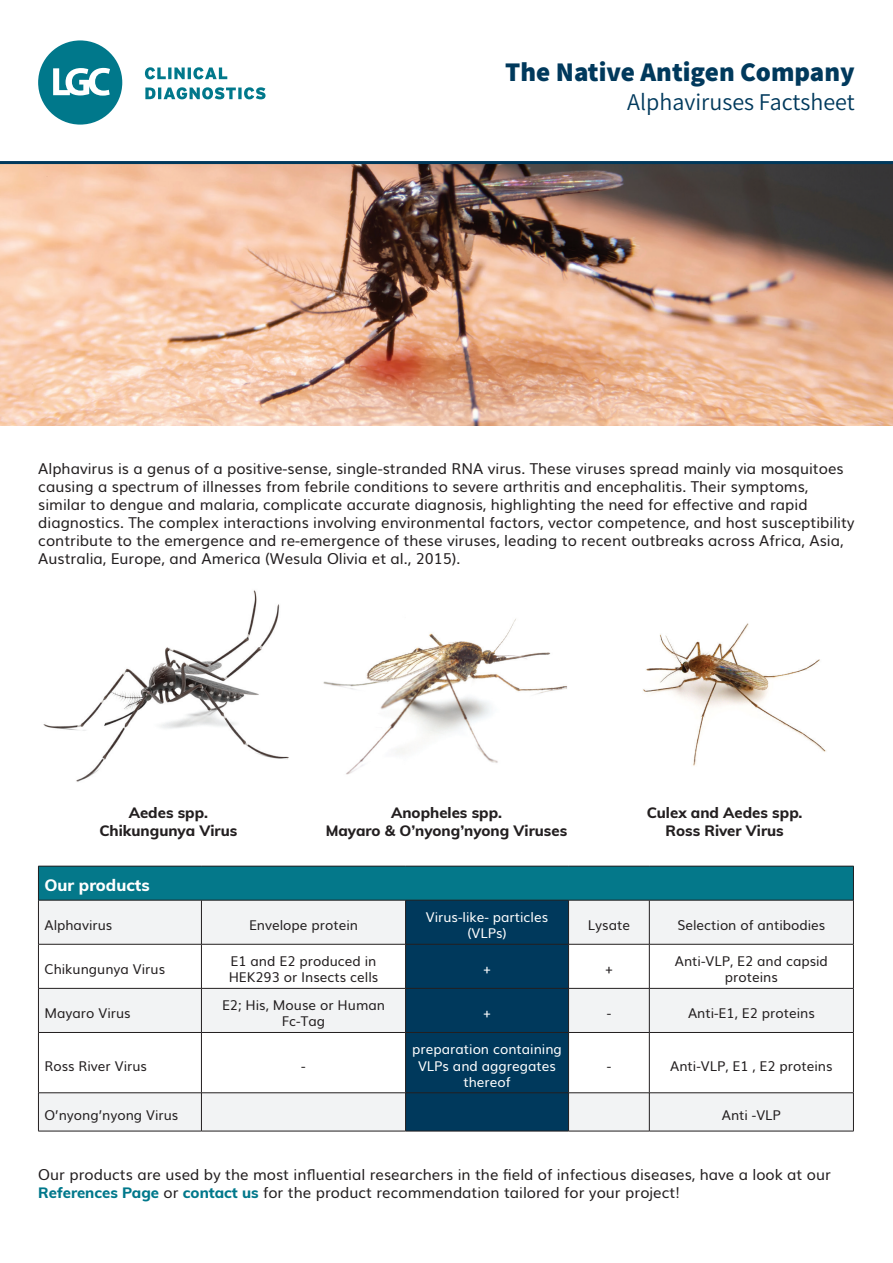
<style>
.page{position:relative;width:893px;height:1263px;background:#fff}
.page>*{position:absolute;margin:0;border:0;box-sizing:border-box;transform-origin:0 0}
.t1{font:800 27px "Assistant";color:#00395c}
.t2{font:24px "Assistant";color:#00395c}
.t3{font:800 16.5px "Muli";color:#fff}
.t4{font:15px/18px "Muli";color:#231f20}
.t5{font:800 15px/18px "Muli";color:#231f20;text-align:center}
.t6{font:13.5px/16.2px "Muli";color:#231f20;text-align:center}
.t7{font:13.5px/16.2px "Muli";color:#fff;text-align:center}
.s1{font-weight:800;color:#00788b}
</style>
<div class="page">
<img style="left:0;top:164px;width:893px;height:261px">
<svg style="left:38px;top:40px;width:84px;height:85px"></svg>
<svg style="left:145px;top:87px;width:121px;height:12px"></svg>
<svg style="left:145px;top:67px;width:82px;height:12px"></svg>
<hr style="left:0;top:161px;width:893px;height:3px;background:#00395c">
<img style="left:43px;top:590px;width:246px;height:192px">
<img style="left:323px;top:619px;width:244px;height:156px">
<img style="left:643px;top:623px;width:183px;height:143px">
<div style="left:38px;top:866px;width:815px;height:34px;background:#04788a"></div>
<svg style="left:39px;top:901px;width:814px;height:230px;fill:#f2f3f4"></svg>
<div style="left:406px;top:901px;width:162px;height:230px;background:#00395c"></div>
<hr style="left:38px;top:866px;width:163px;height:1px;background:#231f20">
<hr style="left:38px;top:866px;width:1px;height:34px;background:#231f20">
<hr style="left:201px;top:866px;width:205px;height:1px;background:#231f20">
<hr style="left:406px;top:866px;width:163px;height:1px;background:#231f20">
<hr style="left:569px;top:866px;width:80px;height:1px;background:#231f20">
<hr style="left:649px;top:866px;width:205px;height:1px;background:#231f20">
<hr style="left:853px;top:866px;width:1px;height:34px;background:#231f20">
<hr style="left:38px;top:900px;width:163px;height:1px;background:#231f20">
<hr style="left:38px;top:900px;width:1px;height:44px;background:#231f20">
<hr style="left:201px;top:900px;width:205px;height:1px;background:#231f20">
<hr style="left:201px;top:900px;width:1px;height:44px;background:#231f20">
<hr style="left:406px;top:900px;width:163px;height:1px;background:#231f20">
<hr style="left:405px;top:900px;width:1px;height:44px;background:#231f20">
<hr style="left:569px;top:900px;width:80px;height:1px;background:#231f20">
<hr style="left:568px;top:900px;width:1px;height:44px;background:#231f20">
<hr style="left:649px;top:900px;width:205px;height:1px;background:#231f20">
<hr style="left:649px;top:900px;width:1px;height:44px;background:#231f20">
<hr style="left:853px;top:900px;width:1px;height:44px;background:#231f20">
<hr style="left:38px;top:944px;width:163px;height:1px;background:#231f20">
<hr style="left:38px;top:944px;width:1px;height:44px;background:#231f20">
<hr style="left:201px;top:944px;width:205px;height:1px;background:#231f20">
<hr style="left:201px;top:944px;width:1px;height:44px;background:#231f20">
<hr style="left:406px;top:944px;width:163px;height:1px;background:#231f20">
<hr style="left:405px;top:944px;width:1px;height:44px;background:#231f20">
<hr style="left:569px;top:944px;width:80px;height:1px;background:#231f20">
<hr style="left:568px;top:944px;width:1px;height:44px;background:#231f20">
<hr style="left:649px;top:944px;width:205px;height:1px;background:#231f20">
<hr style="left:649px;top:944px;width:1px;height:44px;background:#231f20">
<hr style="left:853px;top:944px;width:1px;height:44px;background:#231f20">
<hr style="left:38px;top:988px;width:163px;height:1px;background:#231f20">
<hr style="left:38px;top:988px;width:1px;height:44px;background:#231f20">
<hr style="left:201px;top:988px;width:205px;height:1px;background:#231f20">
<hr style="left:201px;top:988px;width:1px;height:44px;background:#231f20">
<hr style="left:406px;top:988px;width:163px;height:1px;background:#231f20">
<hr style="left:405px;top:988px;width:1px;height:44px;background:#231f20">
<hr style="left:569px;top:988px;width:80px;height:1px;background:#231f20">
<hr style="left:568px;top:988px;width:1px;height:44px;background:#231f20">
<hr style="left:649px;top:988px;width:205px;height:1px;background:#231f20">
<hr style="left:649px;top:988px;width:1px;height:44px;background:#231f20">
<hr style="left:853px;top:988px;width:1px;height:44px;background:#231f20">
<hr style="left:38px;top:1032px;width:163px;height:1px;background:#231f20">
<hr style="left:38px;top:1033px;width:1px;height:59px;background:#231f20">
<hr style="left:201px;top:1032px;width:205px;height:1px;background:#231f20">
<hr style="left:201px;top:1033px;width:1px;height:59px;background:#231f20">
<hr style="left:406px;top:1032px;width:163px;height:1px;background:#231f20">
<hr style="left:405px;top:1033px;width:1px;height:59px;background:#231f20">
<hr style="left:569px;top:1032px;width:80px;height:1px;background:#231f20">
<hr style="left:568px;top:1033px;width:1px;height:59px;background:#231f20">
<hr style="left:649px;top:1032px;width:205px;height:1px;background:#231f20">
<hr style="left:649px;top:1033px;width:1px;height:59px;background:#231f20">
<hr style="left:853px;top:1033px;width:1px;height:59px;background:#231f20">
<hr style="left:38px;top:1092px;width:163px;height:1px;background:#231f20">
<hr style="left:38px;top:1093px;width:1px;height:38px;background:#231f20">
<hr style="left:201px;top:1092px;width:205px;height:1px;background:#231f20">
<hr style="left:201px;top:1093px;width:1px;height:38px;background:#231f20">
<hr style="left:406px;top:1092px;width:163px;height:1px;background:#231f20">
<hr style="left:405px;top:1093px;width:1px;height:38px;background:#231f20">
<hr style="left:569px;top:1092px;width:80px;height:1px;background:#231f20">
<hr style="left:568px;top:1093px;width:1px;height:38px;background:#231f20">
<hr style="left:649px;top:1092px;width:205px;height:1px;background:#231f20">
<hr style="left:649px;top:1093px;width:1px;height:38px;background:#231f20">
<hr style="left:853px;top:1093px;width:1px;height:38px;background:#231f20">
<hr style="left:38px;top:1131px;width:163px;height:1px;background:#231f20">
<hr style="left:201px;top:1131px;width:205px;height:1px;background:#231f20">
<hr style="left:406px;top:1131px;width:163px;height:1px;background:#231f20">
<hr style="left:569px;top:1131px;width:80px;height:1px;background:#231f20">
<hr style="left:649px;top:1131px;width:205px;height:1px;background:#231f20">
<h1 class="t1" style="left:505px;top:53px;width:351px">The Native Antigen Company</h1>
<h2 class="t2" style="left:627px;top:85px;width:229px">Alphaviruses Factsheet</h2>
<p class="t4" style="left:38px;top:458px;width:818px">Alphavirus is a genus of a positive-sense, single-stranded RNA virus. These viruses spread mainly via mosquitoes causing a spectrum of illnesses from febrile conditions to severe arthritis and encephalitis. Their symptoms, similar to dengue and malaria, complicate accurate diagnosis, highlighting the need for effective and rapid diagnostics. The complex interactions involving environmental factors, vector competence, and host susceptibility contribute to the emergence and re-emergence of these viruses, leading to recent outbreaks across Africa, Asia, Australia, Europe, and America (Wesula Olivia et al., 2015).</p>
<p class="t5" style="left:99px;top:803px;width:139px">Aedes spp.<br>Chikungunya Virus</p>
<p class="t5" style="left:326px;top:803px;width:243px">Anopheles spp.<br>Mayaro &amp; O’nyong’nyong Viruses</p>
<p class="t5" style="left:647px;top:803px;width:157px">Culex and Aedes spp.<br>Ross River Virus</p>
<p class="t3" style="left:44px;top:873px;width:107px">Our products</p>
<p class="t6" style="left:44px;top:916px;width:69px">Alphavirus</p>
<p class="t6" style="left:249px;top:916px;width:110px">Envelope protein</p>
<p class="t7" style="left:426px;top:908px;width:124px">Virus-like- particles (VLPs)</p>
<p class="t6" style="left:588px;top:916px;width:44px">Lysate</p>
<p class="t6" style="left:677px;top:916px;width:149px">Selection of antibodies</p>
<p class="t6" style="left:44px;top:960px;width:122px">Chikungunya Virus</p>
<p class="t6" style="left:229px;top:952px;width:151px;text-align:left">E1 and E2 produced in<br>HEK293 or Insects cells</p>
<p class="t7" style="left:483px;top:960px;width:9px">+</p>
<p class="t6" style="left:605px;top:960px;width:9px">+</p>
<p class="t6" style="left:675px;top:952px;width:155px">Anti-VLP, E2 and capsid proteins</p>
<p class="t6" style="left:44px;top:1004px;width:88px">Mayaro Virus</p>
<p class="t6" style="left:222px;top:996px;width:164px">E2; His, Mouse or Human<br>Fc-Tag</p>
<p class="t7" style="left:483px;top:1004px;width:9px">+</p>
<p class="t6" style="left:607px;top:1004px;width:6px">-</p>
<p class="t6" style="left:688px;top:1004px;width:128px">Anti-E1, E2 proteins</p>
<p class="t6" style="left:44px;top:1056px;width:104px">Ross River Virus</p>
<p class="t6" style="left:301px;top:1056px;width:6px">-</p>
<p class="t7" style="left:412px;top:1040px;width:151px">preparation containing<br>VLPs and aggregates thereof</p>
<p class="t6" style="left:607px;top:1056px;width:6px">-</p>
<p class="t6" style="left:670px;top:1056px;width:164px">Anti-VLP, E1 , E2 proteins</p>
<p class="t6" style="left:44px;top:1106px;width:135px">O’nyong’nyong Virus</p>
<p class="t6" style="left:722px;top:1106px;width:61px">Anti -VLP</p>
<p class="t4" style="left:38px;top:1164px;width:794px">Our products are used by the most influential researchers in the field of infectious diseases, have a look at our<br><span class="s1">References Page</span> or <span class="s1">contact us</span> for the product recommendation tailored for your project!</p>
</div>
